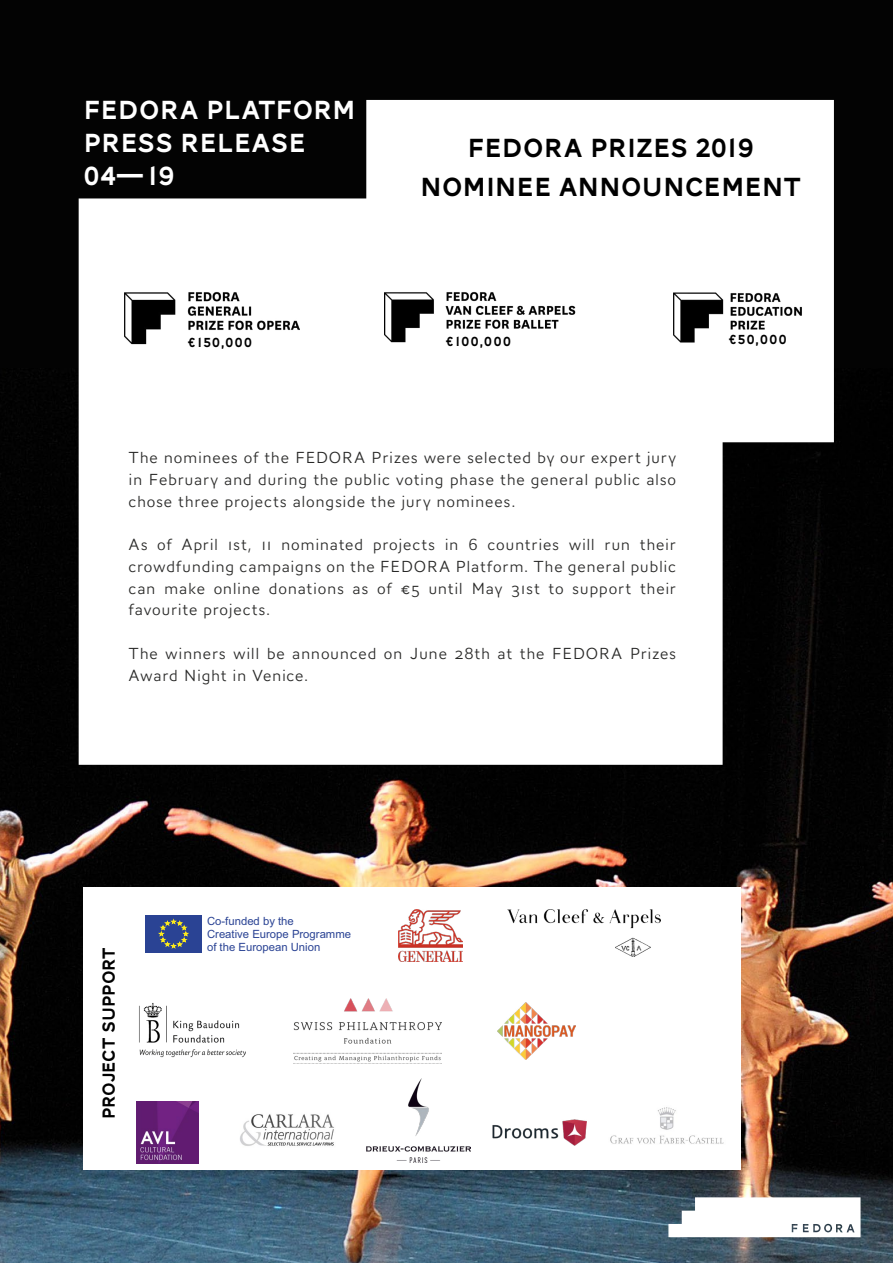
<style>
.page{position:relative;width:893px;height:1263px;background:#030303}
.page>*{position:absolute;margin:0;border:0;box-sizing:border-box;transform-origin:0 0}
.t1{font:27px/39px "AW Conqueror Carved One";letter-spacing:.02em;color:#000;text-align:center}
.t2{font:27px/33px "AW Conqueror Carved One";letter-spacing:.02em;color:#fff}
.t3{font:18px "AW Conqueror Carved One";color:#000}
.t4{font:300 16.5px/21.8px "AW Conqueror Sans";letter-spacing:.04em;color:#282827;text-align:justify}
.t5{font:13.5px "AW Conqueror Carved One";letter-spacing:.12em;color:#000}
.t6{font:11.25px/12.8px "Arial";color:#2a4394}
</style>
<div class="page">
<img style="left:0;top:369px;width:893px;height:894px">
<svg style="left:79px;top:100px;width:755px;height:665px;background:#dcdcdc"></svg>
<svg style="left:668px;top:1197px;width:192px;height:40px;background:#eaecee"></svg>
<div style="left:84px;top:887px;width:657px;height:282px;background:#fff"></div>
<img style="left:508px;top:909px;width:153px;height:47px">
<img style="left:398px;top:909px;width:65px;height:53px">
<img style="left:498px;top:1003px;width:77px;height:57px">
<div style="left:146px;top:915px;width:56px;height:38px;background:#2a4394"></div>
<svg style="left:159px;top:919px;width:29px;height:29px"></svg>
<img style="left:139px;top:1003px;width:107px;height:55px">
<img style="left:294px;top:998px;width:148px;height:66px">
<img style="left:385px;top:289px;width:194px;height:57px">
<img style="left:124px;top:289px;width:175px;height:58px">
<img style="left:673px;top:290px;width:129px;height:56px">
<img style="left:240px;top:1114px;width:94px;height:32px">
<img style="left:367px;top:1079px;width:104px;height:83px">
<img style="left:610px;top:1107px;width:114px;height:37px">
<img style="left:136px;top:1101px;width:62px;height:62px">
<img style="left:492px;top:1120px;width:94px;height:25px">
<h1 class="t2" style="left:84px;top:96px;width:273px">FEDORA PLATFORM<br>PRESS RELEASE<br>04—19</h1>
<h1 class="t1" style="left:421px;top:130px;width:382px">FEDORA PRIZES 2019<br>NOMINEE ANNOUNCEMENT</h1>
<p class="t5" style="left:188px;top:336px;width:66px">€150,000</p>
<p class="t5" style="left:446px;top:335px;width:67px">€100,000</p>
<p class="t5" style="left:729px;top:334px;width:60px">€50,000</p>
<p class="t4" style="left:129px;top:447px;width:549px">The nominees of the FEDORA Prizes were selected by our expert jury in February and during the public voting phase the general public also chose three projects alongside the jury nominees.</p>
<p class="t4" style="left:129px;top:534px;width:549px">As of April 1st, 11 nominated projects in 6 countries will run their crowdfunding campaigns on the FEDORA Platform. The general public can make online donations as of €5 until May 31st to support their favourite projects.</p>
<p class="t4" style="left:129px;top:642px;width:549px">The winners will be announced on June 28th at the FEDORA Prizes<br>Award Night in Venice.</p>
<p class="t3" style="left:101px;top:1119px;width:173px;rotate:-90deg">PROJECT SUPPORT</p>
<p class="t6" style="left:207px;top:915px;width:146px">Co-funded by the<br>Creative Europe Programme of the European Union</p>
</div>
